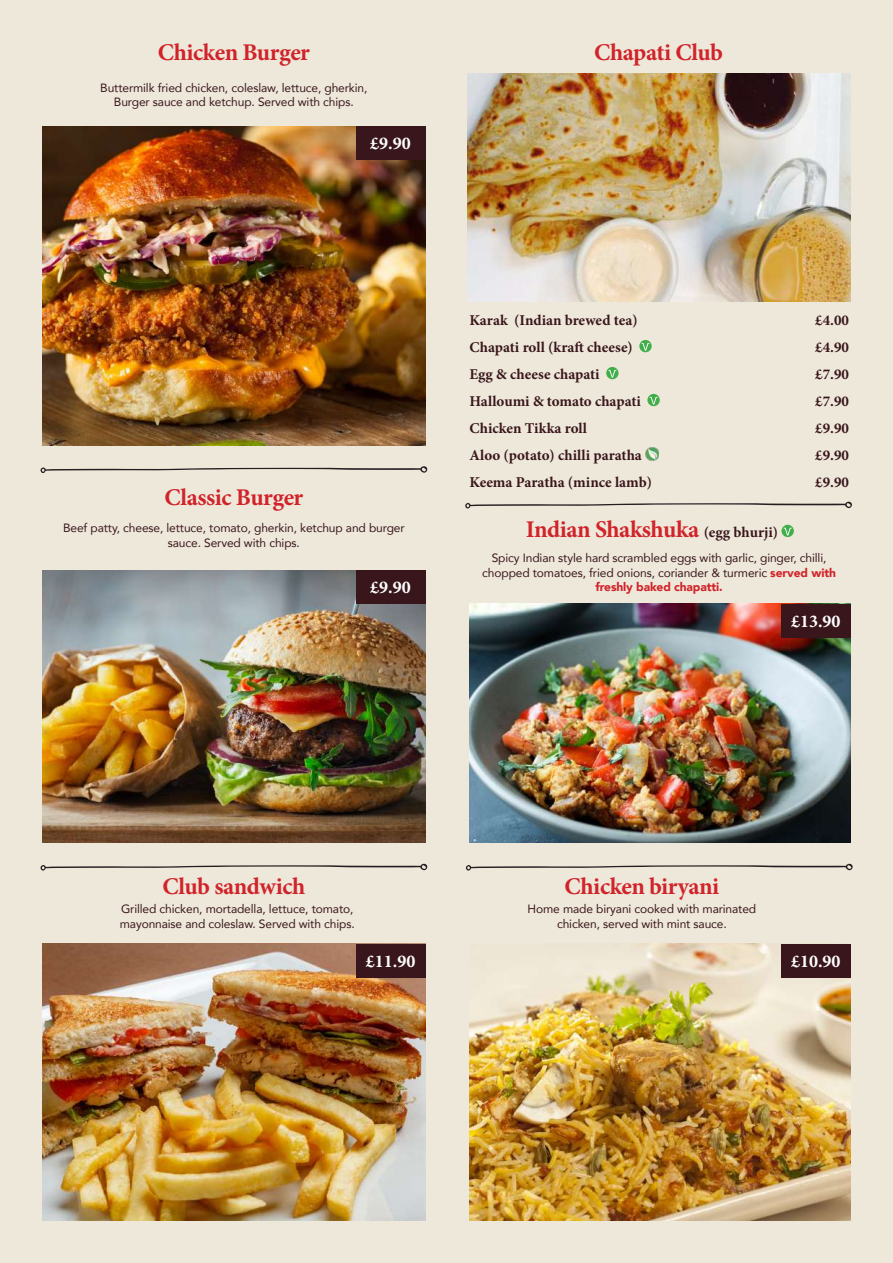
<style>
.page{position:relative;width:893px;height:1263px;background:#eee8da}
.page>*{position:absolute;margin:0;border:0;box-sizing:border-box;transform-origin:0 0}
.t1{font:700 24px "Minion Pro";letter-spacing:-.02em;color:#d1232a}
.t2{font:700 18px "Minion Pro";color:#fff}
.t3{font:700 15px "Minion Pro";color:#39161c}
.t4{font:12px/14.4px "Avenir";letter-spacing:-.01em;color:#39161c;text-align:center}
.s1{font-size:15px;color:#39161c}
.s2{font-weight:900;color:#d1232a}
</style>
<div class="page">
<svg style="left:40px;top:466px;width:387px;height:7px"></svg>
<svg style="left:465px;top:502px;width:387px;height:6px"></svg>
<svg style="left:466px;top:864px;width:387px;height:6px"></svg>
<svg style="left:40px;top:864px;width:387px;height:6px"></svg>
<img style="left:43px;top:126px;width:382px;height:319px">
<img style="left:469px;top:604px;width:381px;height:239px">
<img style="left:469px;top:944px;width:381px;height:276px">
<img style="left:43px;top:944px;width:382px;height:276px">
<svg style="left:781px;top:525px;width:13px;height:12px"></svg>
<svg style="left:784px;top:528px;width:8px;height:7px"></svg>
<img style="left:468px;top:74px;width:382px;height:228px">
<svg style="left:639px;top:340px;width:13px;height:12px"></svg>
<svg style="left:641px;top:343px;width:8px;height:8px"></svg>
<div style="left:606px;top:367px;width:12px;height:12px;background:#40ae49;border-radius:50%"></div>
<svg style="left:608px;top:370px;width:8px;height:8px"></svg>
<svg style="left:647px;top:394px;width:13px;height:12px"></svg>
<svg style="left:650px;top:397px;width:8px;height:8px"></svg>
<svg style="left:645px;top:447px;width:13px;height:13px"></svg>
<div style="left:356px;top:126px;width:69px;height:34px;background:#39161c"></div>
<div style="left:356px;top:944px;width:69px;height:33px;background:#39161c"></div>
<div style="left:781px;top:944px;width:69px;height:33px;background:#39161c"></div>
<div style="left:781px;top:604px;width:69px;height:33px;background:#39161c"></div>
<img style="left:43px;top:570px;width:382px;height:273px">
<div style="left:356px;top:571px;width:69px;height:33px;background:#39161c"></div>
<h1 class="t1" style="left:158px;top:35px;width:154px">Chicken Burger</h1>
<p class="t4" style="left:100px;top:80px;width:269px">Buttermilk fried chicken, coleslaw, lettuce, gherkin,<br>Burger sauce and ketchup. Served with chips.</p>
<h2 class="t2" style="left:370px;top:131px;width:42px">£9.90</h2>
<h1 class="t1" style="left:594px;top:35px;width:130px">Chapati Club</h1>
<h1 class="t1" style="left:164px;top:481px;width:140px">Classic Burger</h1>
<p class="t4" style="left:63px;top:520px;width:343px">Beef patty, cheese, lettuce, tomato, gherkin, ketchup and burger sauce. Served with chips.</p>
<h2 class="t2" style="left:370px;top:575px;width:42px">£9.90</h2>
<p class="t3" style="left:469px;top:310px;width:170px">Karak (Indian brewed tea)</p>
<p class="t3" style="left:815px;top:310px;width:35px">£4.00</p>
<p class="t3" style="left:469px;top:337px;width:165px">Chapati roll (kraft cheese)</p>
<p class="t3" style="left:815px;top:337px;width:35px">£4.90</p>
<p class="t3" style="left:469px;top:364px;width:132px">Egg &amp; cheese chapati</p>
<p class="t3" style="left:815px;top:364px;width:35px">£7.90</p>
<p class="t3" style="left:469px;top:391px;width:173px">Halloumi &amp; tomato chapati</p>
<p class="t3" style="left:815px;top:391px;width:35px">£7.90</p>
<p class="t3" style="left:469px;top:418px;width:119px">Chicken Tikka roll</p>
<p class="t3" style="left:815px;top:418px;width:35px">£9.90</p>
<p class="t3" style="left:469px;top:445px;width:174px">Aloo (potato) chilli paratha</p>
<p class="t3" style="left:815px;top:445px;width:35px">£9.90</p>
<p class="t3" style="left:469px;top:472px;width:184px">Keema Paratha (mince lamb)</p>
<p class="t3" style="left:815px;top:472px;width:35px">£9.90</p>
<h1 class="t1" style="left:526px;top:512px;width:254px">Indian Shakshuka <span class="s1">(egg bhurji)</span></h1>
<p class="t4" style="left:482px;top:551px;width:355px">Spicy Indian style hard scrambled eggs with garlic, ginger, chilli, chopped tomatoes, fried onions, coriander &amp; turmeric <span class="s2">served with freshly baked chapatti.</span></p>
<h2 class="t2" style="left:791px;top:608px;width:51px">£13.90</h2>
<h1 class="t1" style="left:162px;top:869px;width:144px">Club sandwich</h1>
<h1 class="t1" style="left:564px;top:869px;width:156px">Chicken biryani</h1>
<p class="t4" style="left:120px;top:901px;width:236px;text-align:left">Grilled chicken, mortadella, lettuce, tomato, mayonnaise and coleslaw. Served with chips.</p>
<p class="t4" style="left:528px;top:901px;width:230px">Home made biryani cooked with marinated chicken, served with mint sauce.</p>
<h2 class="t2" style="left:366px;top:948px;width:51px">£11.90</h2>
<h2 class="t2" style="left:791px;top:948px;width:51px">£10.90</h2>
</div>
